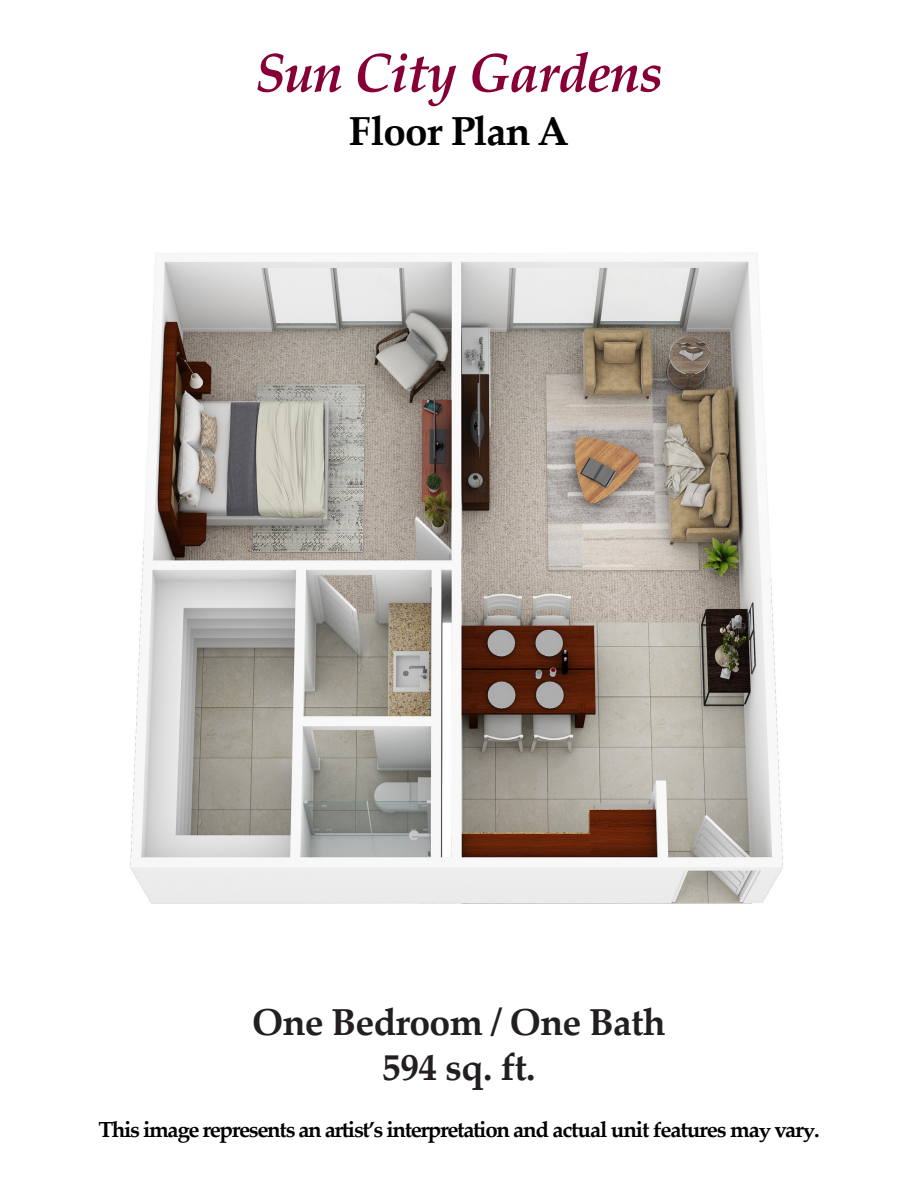
<style>
.page{position:relative;width:918px;height:1188px;background:#fff}
.page>*{position:absolute;margin:0;border:0;box-sizing:border-box;transform-origin:0 0}
.t1{font:italic 700 54px "Palatino Linotype";letter-spacing:-.02em;color:#860037}
.t2{font:700 40.5px "Palatino Linotype";letter-spacing:-.02em;color:#000}
.t3{font:700 37.5px/45px "Palatino Linotype";letter-spacing:-.02em;color:#231f20;text-align:center}
.t4{font:700 21.9px "Palatino Linotype";letter-spacing:-.06em;color:#000}
.s1{font-size:22.05px}
.s2{font-size:20.85px}
.s3{font-size:19.8px}
.s4{font-size:19.65px}
</style>
<div class="page">
<img style="left:130px;top:253px;width:653px;height:651px">
<p class="t1" style="left:255px;top:35px;width:409px">Sun City Gardens</p>
<p class="t2" style="left:349px;top:103px;width:222px">Floor Plan A</p>
<p class="t3" style="left:252px;top:998px;width:415px">One Bedroom / One Bath<br>594 sq. ft.</p>
<p class="t4" style="left:98px;top:1114px;width:723px">This image re<span class="s1">p</span>resents an artist’s interpretation and actual unit <span class="s2">f</span>eatures ma<span class="s3">y</span> var<span class="s4">y</span>.</p>
</div>
